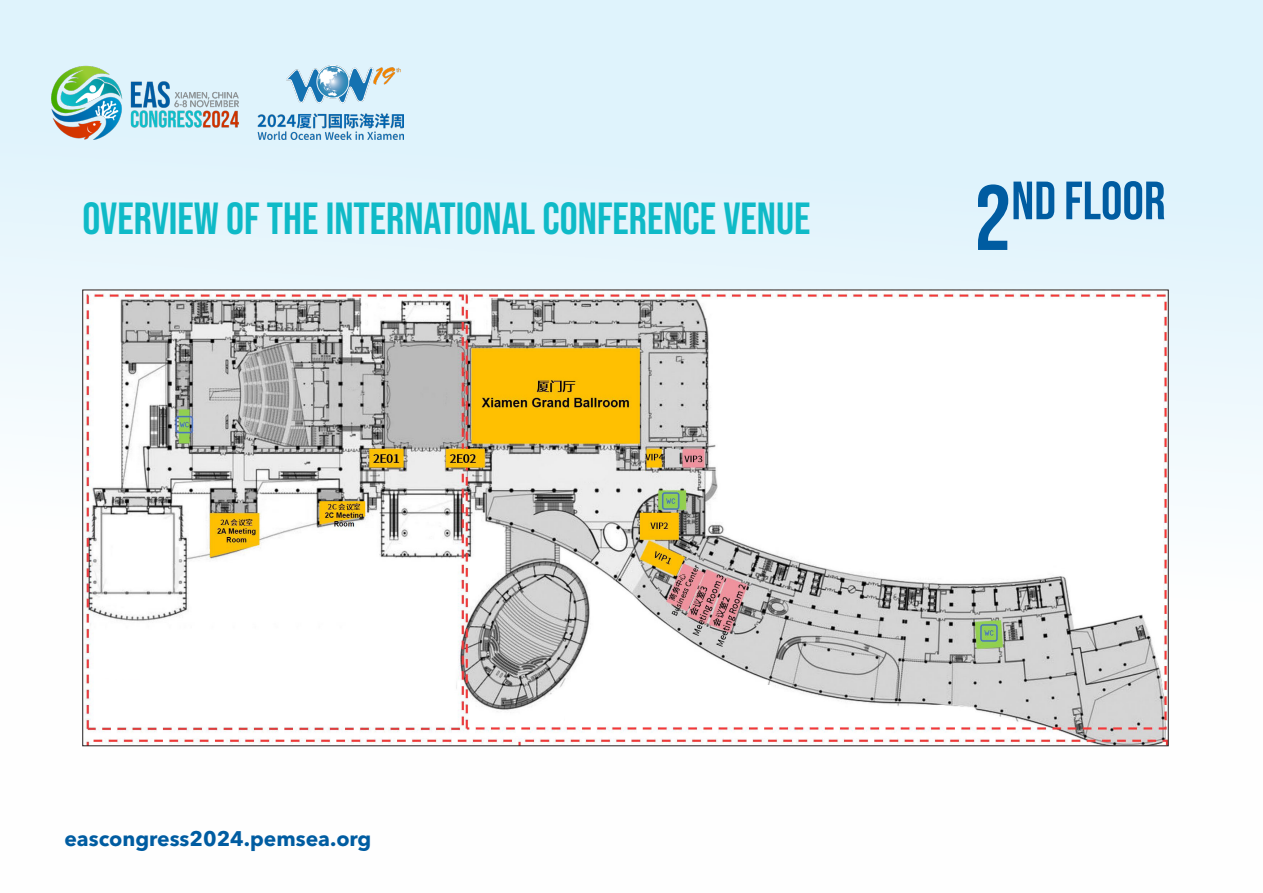
<style>
.page{position:relative;width:1263px;height:893px;background:#fff}
.page>*{position:absolute;margin:0;border:0;box-sizing:border-box;transform-origin:0 0}
.t1{font:53.85px "Bebas Neue";color:#005ca1}
.t2{font:45px "Bebas Neue";color:#0fbac7}
.t3{font:700 21px "Avenir Next LT Pro";color:#005ca1}
.s1{font-size:92.25px}
</style>
<div class="page">
<div style="left:0;top:0;width:1263px;height:893px;background:linear-gradient(to bottom,#dbf1fa,#fffdfb)"></div>
<img style="left:84px;top:292px;width:1082px;height:452px">
<div style="left:99px;top:680px;width:354px;height:43px;background:#fff"></div>
<div style="left:565px;top:698px;width:257px;height:25px;background:#fff"></div>
<div style="left:617px;top:685px;width:154px;height:25px;background:#fff"></div>
<img style="left:52px;top:66px;width:352px;height:73px">
<p class="t2" style="left:82px;top:193px;width:730px">OVERVIEW OF THE INTERNATIONAL CONFERENCE VENUE</p>
<p class="t1" style="left:974px;top:170px;width:193px"><span class="s1">2</span>nd FLOOR</p>
<p class="t3" style="left:64px;top:826px;width:308px">eascongress2024.pemsea.org</p>
</div>
